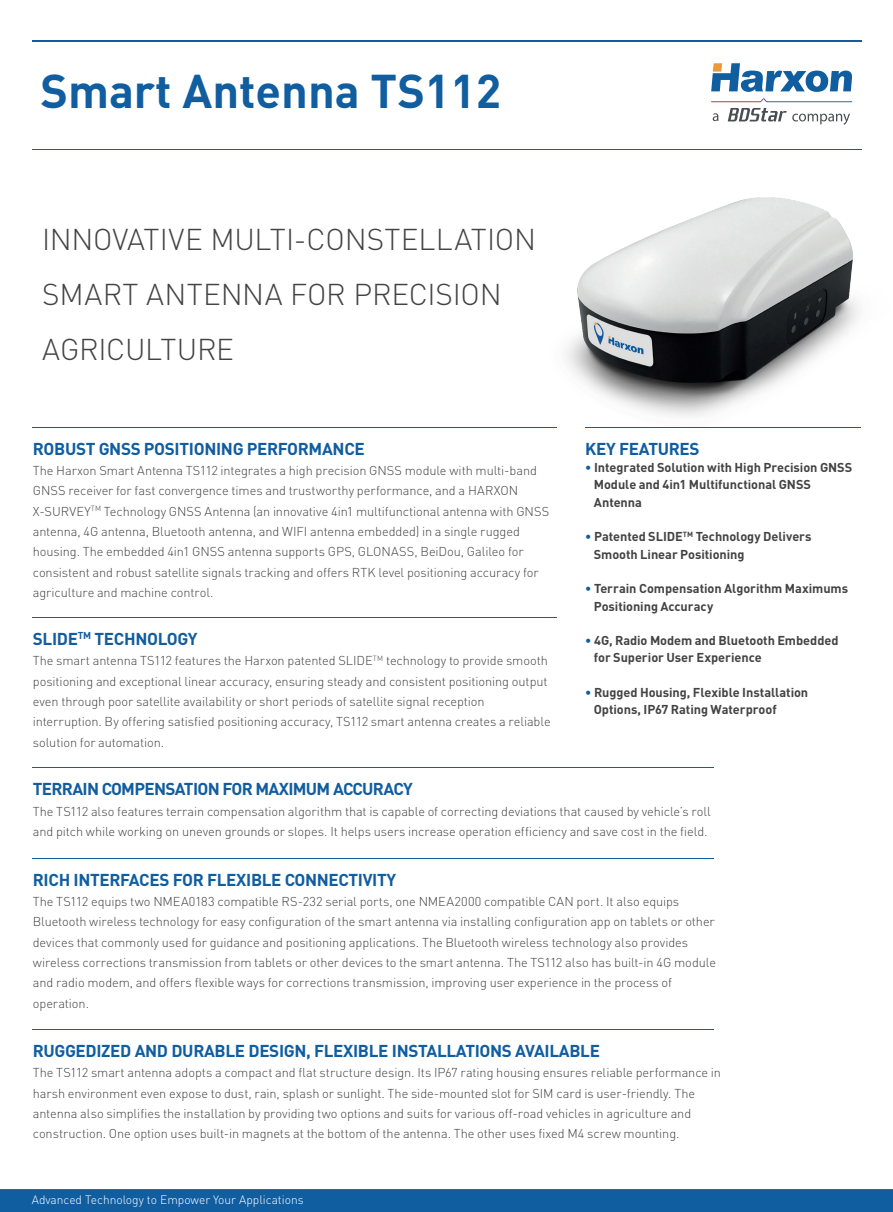
<style>
.page{position:relative;width:893px;height:1212px;background:#fff}
.page>*{position:absolute;margin:0;border:0;box-sizing:border-box;transform-origin:0 0}
.t1{font:700 46.8px "DIN Pro";color:#105da0}
.t2{font:300 29.7px/54.9px "DIN Pro";letter-spacing:-.01em;color:#434344}
.t3{font:700 16.95px "DIN Pro";letter-spacing:-.02em;color:#105da0}
.t4{font:700 16.95px "DIN Pro";letter-spacing:-.04em;color:#105da0}
.t5{font:300 12.75px/20.2px "DIN Pro";letter-spacing:-.005em;color:#434344}
.t6{font:700 12.75px/17.2px "DIN";letter-spacing:-.005em;color:#434344}
.t7{font:300 12px "DIN Pro";color:#fff}
.s1{color:#105da0}
</style>
<div class="page">
<div style="left:0;top:1189px;width:893px;height:23px;background:#105da0"></div>
<hr style="left:32px;top:150px;width:829px;height:1px;background:#105da0">
<hr style="left:32px;top:40px;width:829px;height:2px;background:#105da0">
<img style="left:566px;top:197px;width:294px;height:219px">
<hr style="left:32px;top:427px;width:525px;height:1px;background:#105da0">
<hr style="left:585px;top:427px;width:276px;height:1px;background:#105da0">
<hr style="left:32px;top:617px;width:525px;height:1px;background:#105da0">
<hr style="left:32px;top:767px;width:681px;height:1px;background:#105da0">
<hr style="left:32px;top:858px;width:681px;height:1px;background:#105da0">
<hr style="left:32px;top:1029px;width:681px;height:1px;background:#105da0">
<svg style="left:711px;top:63px;width:141px;height:39px"></svg>
<svg style="left:713px;top:108px;width:137px;height:17px"></svg>
<h1 class="t1" style="left:40px;top:60px;width:462px">Smart Antenna TS112</h1>
<h2 class="t2" style="left:42px;top:210px;width:495px">INNOVATIVE MULTI-CONSTELLATION<br>SMART ANTENNA FOR PRECISION<br>AGRICULTURE</h2>
<h3 class="t3" style="left:33px;top:437px;width:333px">ROBUST GNSS POSITIONING PERFORMANCE</h3>
<p class="t5" style="left:33px;top:460px;width:518px">The Harxon Smart Antenna TS112 integrates a high precision GNSS module with multi-band GNSS receiver for fast convergence times and trustworthy performance, and a HARXON X-SURVEY<sup>TM</sup> Technology GNSS Antenna (an innovative 4in1 multifunctional antenna with GNSS antenna, 4G antenna, Bluetooth antenna, and WIFI antenna embedded) in a single rugged housing. The embedded 4in1 GNSS antenna supports GPS, GLONASS, BeiDou, Galileo for consistent and robust satellite signals tracking and offers RTK level positioning accuracy for agriculture and machine control.</p>
<h3 class="t3" style="left:585px;top:437px;width:116px">KEY FEATURES</h3>
<p class="t6" style="left:594px;top:458px;width:260px;text-indent:-9px"><span class="s1">•</span> Integrated Solution with High Precision GNSS<br>Module and 4in1 Multifunctional GNSS<br>Antenna</p>
<p class="t6" style="left:594px;top:527px;width:219px;text-indent:-9px"><span class="s1">•</span> Patented SLIDE<sup>TM</sup> Technology Delivers<br>Smooth Linear Positioning</p>
<p class="t6" style="left:594px;top:579px;width:256px;text-indent:-9px"><span class="s1">•</span> Terrain Compensation Algorithm Maximums<br>Positioning Accuracy</p>
<p class="t6" style="left:594px;top:631px;width:246px;text-indent:-9px"><span class="s1">•</span> 4G, Radio Modem and Bluetooth Embedded for Superior User Experience</p>
<p class="t6" style="left:594px;top:683px;width:216px;text-indent:-9px"><span class="s1">•</span> Rugged Housing, Flexible Installation<br>Options, IP67 Rating Waterproof</p>
<h3 class="t3" style="left:33px;top:627px;width:166px">SLIDE<sup>TM</sup> TECHNOLOGY</h3>
<p class="t5" style="left:33px;top:650px;width:519px">The smart antenna TS112 features the Harxon patented SLIDE<sup>TM</sup> technology to provide smooth positioning and exceptional linear accuracy, ensuring steady and consistent positioning output even through poor satellite availability or short periods of satellite signal reception interruption. By offering satisfied positioning accuracy, TS112 smart antenna creates a reliable solution for automation.</p>
<h3 class="t4" style="left:33px;top:777px;width:381px">TERRAIN COMPENSATION FOR MAXIMUM ACCURACY</h3>
<p class="t5" style="left:33px;top:800px;width:679px">The TS112 also features terrain compensation algorithm that is capable of correcting deviations that caused by vehicle’s roll and pitch while working on uneven grounds or slopes. It helps users increase operation efficiency and save cost in the field.</p>
<h3 class="t3" style="left:33px;top:868px;width:365px">RICH INTERFACES FOR FLEXIBLE CONNECTIVITY</h3>
<p class="t5" style="left:33px;top:891px;width:685px">The TS112 equips two NMEA0183 compatible RS-232 serial ports, one NMEA2000 compatible CAN port. It also equips Bluetooth wireless technology for easy configuration of the smart antenna via installing configuration app on tablets or other devices that commonly used for guidance and positioning applications. The Bluetooth wireless technology also provides wireless corrections transmission from tablets or other devices to the smart antenna. The TS112 also has built-in 4G module and radio modem, and offers flexible ways for corrections transmission, improving user experience in the process of operation.</p>
<h3 class="t3" style="left:33px;top:1039px;width:569px">RUGGEDIZED AND DURABLE DESIGN, FLEXIBLE INSTALLATIONS AVAILABLE</h3>
<p class="t5" style="left:33px;top:1062px;width:690px">The TS112 smart antenna adopts a compact and flat structure design. Its IP67 rating housing ensures reliable performance in harsh environment even expose to dust, rain, splash or sunlight. The side-mounted slot for SIM card is user-friendly. The antenna also simplifies the installation by providing two options and suits for various off-road vehicles in agriculture and construction. One option uses built-in magnets at the bottom of the antenna. The other uses fixed M4 screw mounting.</p>
<p class="t7" style="left:32px;top:1191px;width:273px">Advanced Technology to Empower Your Applications</p>
</div>
